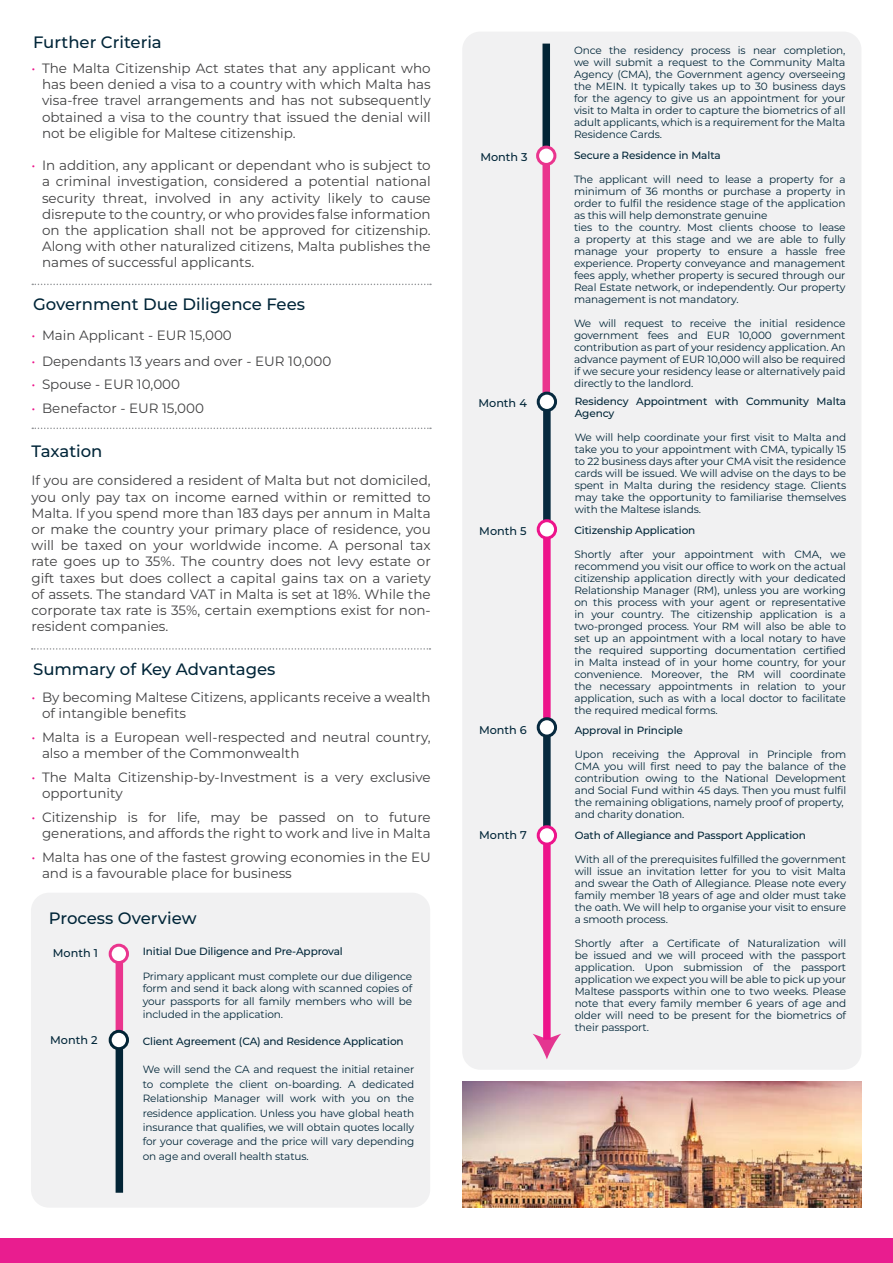
<style>
.page{position:relative;width:893px;height:1263px;background:#fff}
.page>*{position:absolute;margin:0;border:0;box-sizing:border-box;transform-origin:0 0}
.t1{font:500 16.5px "Montserrat";color:#002538}
.t2{font:13.5px/16.2px "Montserrat Roman";color:#404041}
.t3{font:500 11.25px "Montserrat";color:#002538}
.t4{font:10.5px/12px "Montserrat Roman";letter-spacing:-.01em;color:#002538;text-align:justify}
.t5{font:500 10.5px/12px "Montserrat";letter-spacing:-.01em;color:#002538}
.s1{color:#ed148b}
</style>
<div class="page">
<div style="left:0;top:1238px;width:893px;height:25px;background:#e91d8f"></div>
<div style="left:462px;top:32px;width:399px;height:1038px;background:#f1f1f2;border-radius:18px"></div>
<div style="left:542px;top:44px;width:8px;height:108px;background:#032536"></div>
<div style="left:542px;top:161px;width:8px;height:237px;background:#ea358e"></div>
<div style="left:538px;top:147px;width:17px;height:17px;background:#fff;border-radius:50%"></div>
<div style="left:536px;top:146px;width:20px;height:20px;border:3px solid #ea358e;border-radius:50%"></div>
<svg style="left:533px;top:1034px;width:28px;height:25px"></svg>
<div style="left:31px;top:893px;width:399px;height:315px;background:#f1f1f2;border-radius:18px"></div>
<svg style="left:32px;top:284px;width:399px;height:1px"></svg>
<img style="left:462px;top:1082px;width:399px;height:126px">
<svg style="left:32px;top:428px;width:399px;height:1px"></svg>
<svg style="left:32px;top:648px;width:398px;height:2px"></svg>
<div style="left:116px;top:956px;width:7px;height:81px;background:#ea358e"></div>
<div style="left:110px;top:945px;width:18px;height:17px;background:#fff;border-radius:50%"></div>
<div style="left:109px;top:944px;width:20px;height:20px;border:3px solid #ea358e;border-radius:50%"></div>
<div style="left:116px;top:1038px;width:7px;height:155px;background:#032536"></div>
<div style="left:110px;top:1031px;width:18px;height:18px;background:#fff;border-radius:50%"></div>
<div style="left:109px;top:1030px;width:20px;height:20px;border:3px solid #032536;border-radius:50%"></div>
<div style="left:543px;top:410px;width:8px;height:114px;background:#072a3f"></div>
<div style="left:538px;top:393px;width:18px;height:17px;background:#fff;border-radius:50%"></div>
<div style="left:537px;top:392px;width:20px;height:20px;border:3px solid #072a3f;border-radius:50%"></div>
<div style="left:543px;top:536px;width:8px;height:184px;background:#ed148b"></div>
<div style="left:538px;top:521px;width:18px;height:17px;background:#fff;border-radius:50%"></div>
<div style="left:537px;top:519px;width:20px;height:20px;border:3px solid #ed148b;border-radius:50%"></div>
<div style="left:543px;top:735px;width:8px;height:99px;background:#072a3f"></div>
<div style="left:538px;top:719px;width:18px;height:17px;background:#fff;border-radius:50%"></div>
<div style="left:537px;top:717px;width:20px;height:20px;border:3px solid #072a3f;border-radius:50%"></div>
<div style="left:543px;top:842px;width:8px;height:198px;background:#ed148b"></div>
<div style="left:538px;top:827px;width:18px;height:17px;background:#fff;border-radius:50%"></div>
<div style="left:537px;top:825px;width:20px;height:20px;border:3px solid #ed148b;border-radius:50%"></div>
<h1 class="t1" style="left:33px;top:35px;width:130px">Further Criteria</h1>
<p class="t2" style="left:42px;top:61px;width:390px;text-align:justify;text-indent:-11px"><span class="s1">•</span> The Malta Citizenship Act states that any applicant who has been denied a visa to a country with which Malta has visa-free travel arrangements and has not subsequently obtained a visa to the country that issued the denial will not be eligible for Maltese citizenship.</p>
<p class="t2" style="left:42px;top:158px;width:390px;text-align:justify;text-indent:-11px"><span class="s1">•</span> In addition, any applicant or dependant who is subject to a criminal investigation, considered a potential national security threat, involved in any activity likely to cause disrepute to the country, or who provides false information on the application shall not be approved for citizenship.<br>Along with other naturalized citizens, Malta publishes the names of successful applicants.</p>
<h1 class="t1" style="left:33px;top:298px;width:273px">Government Due Diligence Fees</h1>
<p class="t2" style="left:32px;top:329px;width:202px"><span class="s1">•</span> Main Applicant - EUR 15,000</p>
<p class="t2" style="left:32px;top:354px;width:301px"><span class="s1">•</span> Dependants 13 years and over - EUR 10,000</p>
<p class="t2" style="left:32px;top:377px;width:150px"><span class="s1">•</span> Spouse - EUR 10,000</p>
<p class="t2" style="left:32px;top:401px;width:174px"><span class="s1">•</span> Benefactor - EUR 15,000</p>
<h1 class="t1" style="left:32px;top:445px;width:73px">Taxation</h1>
<p class="t2" style="left:32px;top:474px;width:401px;text-align:justify">If you are considered a resident of Malta but not domiciled, you only pay tax on income earned within or remitted to Malta. If you spend more than 183 days per annum in Malta or make the country your primary place of residence, you will be taxed on your worldwide income. A personal tax rate goes up to 35%. The country does not levy estate or gift taxes but does collect a capital gains tax on a variety of assets. The standard VAT in Malta is set at 18%. While the corporate tax rate is 35%, certain exemptions exist for non&shy;resident companies.</p>
<h1 class="t1" style="left:33px;top:662px;width:244px">Summary of Key Advantages</h1>
<p class="t2" style="left:42px;top:690px;width:390px;text-indent:-11px"><span class="s1">•</span> By becoming Maltese Citizens, applicants receive a wealth of intangible benefits</p>
<p class="t2" style="left:42px;top:730px;width:390px;text-indent:-11px"><span class="s1">•</span> Malta is a European well-respected and neutral country, also a member of the Commonwealth</p>
<p class="t2" style="left:42px;top:770px;width:390px;text-indent:-11px"><span class="s1">•</span> The Malta Citizenship-by-Investment is a very exclusive opportunity</p>
<p class="t2" style="left:32px;top:810px;width:401px;text-align:right"><span class="s1">•</span> Citizenship is for life, may be passed on to future generations, and affords the right to work and live in Malta</p>
<p class="t2" style="left:42px;top:850px;width:390px;text-indent:-11px"><span class="s1">•</span> Malta has one of the fastest growing economies in the EU and is a favourable place for business</p>
<h1 class="t1" style="left:49px;top:912px;width:149px">Process Overview</h1>
<p class="t3" style="left:53px;top:948px;width:47px">Month 1</p>
<p class="t5" style="left:143px;top:946px;width:202px">Initial Due Diligence and Pre-Approval</p>
<p class="t4" style="left:143px;top:970px;width:271px;line-height:12.6px">Primary applicant must complete our due diligence form and send it back along with scanned copies of your passports for all family members who will be included in the application.</p>
<p class="t5" style="left:143px;top:1036px;width:262px">Client Agreement (CA) and Residence Application</p>
<p class="t4" style="left:143px;top:1063px;width:273px;line-height:14.4px">We will send the CA and request the initial retainer to complete the client on-boarding. A dedicated Relationship Manager will work with you on the residence application. Unless you have global heath insurance that qualifies, we will obtain quotes locally for your coverage and the price will vary depending on age and overall health status.</p>
<p class="t3" style="left:50px;top:1035px;width:49px">Month 2</p>
<p class="t3" style="left:480px;top:152px;width:49px">Month 3</p>
<p class="t4" style="left:574px;top:45px;width:273px">Once the residency process is near completion, we will submit a request to the Community Malta Agency (CMA), the Government agency overseeing the MEIN. It typically takes up to 30 business days for the agency to give us an appointment for your visit to Malta in order to capture the biometrics of all adult applicants, which is a requirement for the Malta Residence Cards.</p>
<p class="t5" style="left:574px;top:150px;width:148px">Secure a Residence in Malta</p>
<p class="t4" style="left:574px;top:174px;width:273px;text-align:left">The applicant will need to lease a property for a minimum of 36 months or purchase a property in order to fulfil the residence stage of the application as this will help demonstrate genuine<br>ties to the country. Most clients choose to lease a property at this stage and we are able to fully manage your property to ensure a hassle free experience. Property conveyance and management fees apply, whether property is secured through our Real Estate network, or independently. Our property management is not mandatory.</p>
<p class="t4" style="left:574px;top:318px;width:273px">We will request to receive the initial residence government fees and EUR 10,000 government contribution as part of your residency application. An advance payment of EUR 10,000 will also be required if we secure your residency lease or alternatively paid directly to the landlord.</p>
<p class="t3" style="left:478px;top:399px;width:50px">Month 4</p>
<p class="t5" style="left:575px;top:396px;width:273px">Residency Appointment with Community Malta<br>Agency</p>
<p class="t4" style="left:575px;top:432px;width:273px">We will help coordinate your first visit to Malta and take you to your appointment with CMA, typically 15 to 22 business days after your CMA visit the residence cards will be issued. We will advise on the days to be spent in Malta during the residency stage. Clients may take the opportunity to familiarise themselves with the Maltese islands.</p>
<p class="t3" style="left:479px;top:526px;width:49px">Month 5</p>
<p class="t5" style="left:574px;top:525px;width:123px">Citizenship Application</p>
<p class="t4" style="left:574px;top:549px;width:273px">Shortly after your appointment with CMA, we recommend you visit our office to work on the actual citizenship application directly with your dedicated Relationship Manager (RM), unless you are working on this process with your agent or representative in your country. The citizenship application is a two-pronged process. Your RM will also be able to set up an appointment with a local notary to have the required supporting documentation certified in Malta instead of in your home country, for your convenience. Moreover, the RM will coordinate the necessary appointments in relation to your application, such as with a local doctor to facilitate the required medical forms.</p>
<p class="t3" style="left:479px;top:726px;width:49px">Month 6</p>
<p class="t5" style="left:575px;top:725px;width:110px">Approval in Principle</p>
<p class="t4" style="left:575px;top:749px;width:273px;text-align:left">Upon receiving the Approval in Principle from CMA you will first need to pay the balance of the contribution owing to the National Development and Social Fund within 45 days. Then you must fulfil the remaining obligations, namely proof of property, and charity donation.</p>
<p class="t3" style="left:479px;top:831px;width:49px">Month 7</p>
<p class="t5" style="left:575px;top:830px;width:233px">Oath of Allegiance and Passport Application</p>
<p class="t4" style="left:575px;top:854px;width:273px">With all of the prerequisites fulfilled the government will issue an invitation letter for you to visit Malta and swear the Oath of Allegiance. Please note every family member 18 years of age and older must take the oath. We will help to organise your visit to ensure a smooth process.</p>
<p class="t4" style="left:575px;top:938px;width:273px">Shortly after a Certificate of Naturalization will be issued and we will proceed with the passport application. Upon submission of the passport application we expect you will be able to pick up your Maltese passports within one to two weeks. Please note that every family member 6 years of age and older will need to be present for the biometrics of their passport.</p>
</div>
